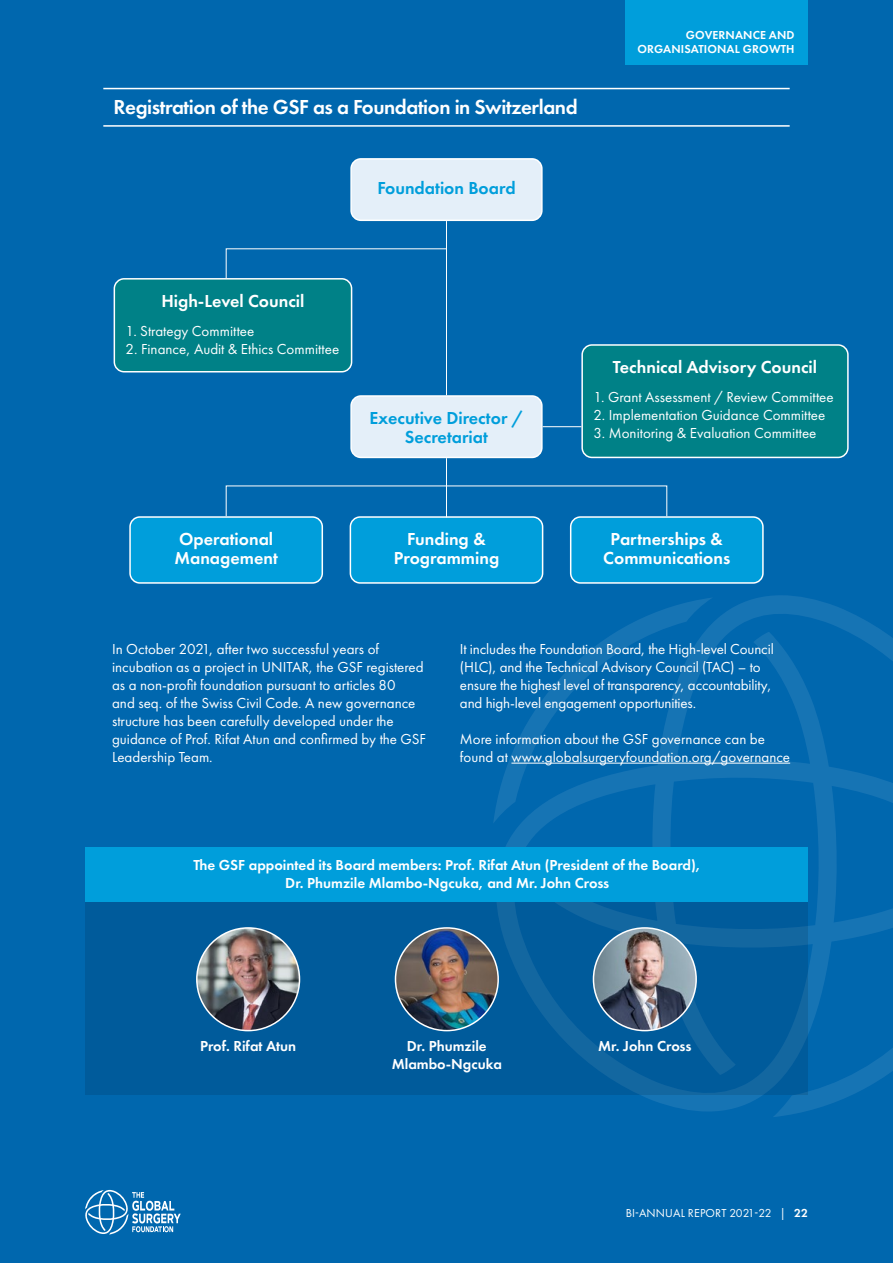
<style>
.page{position:relative;width:893px;height:1263px;background:#0067ae}
.page>*{position:absolute;margin:0;border:0;box-sizing:border-box;transform-origin:0 0}
.t1{font:600 21px "Futura PT";letter-spacing:-.02em;color:#fff}
.t2{font:600 18px/19.5px "Futura PT";color:#fff;text-align:center}
.t3{font:600 18px/19.5px "Futura PT";color:#009edb;text-align:center}
.t4{font:15px/18px "Futura PT";color:#fff}
.t5{font:600 15px/18px "Futura PT";color:#fff;text-align:center}
.t6{font:600 12px/14.4px "Futura PT";letter-spacing:.01em;color:#fff;text-align:right}
.t7{font:12px "Futura PT";letter-spacing:.01em;color:#fff}
.s1{font-weight:600}
</style>
<div class="page">
<svg style="left:85px;top:1190px;width:96px;height:44px"></svg>
<svg style="left:506px;top:824px;width:256px;height:287px"></svg>
<svg style="left:531px;top:595px;width:362px;height:278px"></svg>
<svg style="left:493px;top:597px;width:220px;height:227px"></svg>
<svg style="left:773px;top:873px;width:120px;height:244px"></svg>
<div style="left:625px;top:0;width:183px;height:64px;background:#009edb"></div>
<svg style="left:85px;top:902px;width:723px;height:193px;background:#035c9b"></svg>
<div style="left:85px;top:847px;width:723px;height:55px;background:#009edb"></div>
<hr style="left:103px;top:88px;width:687px;height:1px;background:#fff">
<hr style="left:103px;top:125px;width:687px;height:2px;background:#fff">
<div style="left:351px;top:159px;width:191px;height:61px;background:#e4eff9;border-radius:10px"></div>
<div style="left:350px;top:158px;width:193px;height:63px;border:2px solid #fff;border-radius:10px"></div>
<div style="left:114px;top:279px;width:238px;height:93px;background:#008187;border-radius:10px"></div>
<div style="left:114px;top:278px;width:238px;height:94px;border:2px solid #fff;border-radius:10px"></div>
<div style="left:582px;top:345px;width:266px;height:112px;background:#008187;border-radius:10px"></div>
<div style="left:581px;top:344px;width:268px;height:114px;border:2px solid #fff;border-radius:10px"></div>
<div style="left:351px;top:396px;width:191px;height:61px;background:#e4eff9;border-radius:10px"></div>
<div style="left:350px;top:395px;width:193px;height:63px;border:2px solid #fff;border-radius:10px"></div>
<div style="left:130px;top:517px;width:192px;height:66px;background:#009edb;border-radius:10px"></div>
<div style="left:129px;top:516px;width:194px;height:68px;border:2px solid #fff;border-radius:10px"></div>
<div style="left:350px;top:517px;width:193px;height:66px;background:#009edb;border-radius:10px"></div>
<div style="left:350px;top:516px;width:193px;height:68px;border:2px solid #fff;border-radius:10px"></div>
<div style="left:571px;top:517px;width:192px;height:66px;background:#009edb;border-radius:10px"></div>
<div style="left:570px;top:516px;width:194px;height:68px;border:2px solid #fff;border-radius:10px"></div>
<hr style="left:446px;top:221px;width:1px;height:174px;background:#fff">
<hr style="left:446px;top:458px;width:1px;height:59px;background:#fff">
<hr style="left:543px;top:426px;width:38px;height:1px;background:#fff">
<svg style="left:225px;top:248px;width:221px;height:31px"></svg>
<svg style="left:225px;top:485px;width:443px;height:32px"></svg>
<hr style="left:511px;top:763px;width:279px;height:1px;background:#fff">
<img style="left:197px;top:928px;width:102px;height:102px;border-radius:51px">
<div style="left:196px;top:927px;width:104px;height:104px;border:2px solid #fff;border-radius:50%"></div>
<img style="left:395px;top:928px;width:103px;height:102px;border-radius:51px">
<div style="left:395px;top:927px;width:104px;height:104px;border:2px solid #fff;border-radius:50%"></div>
<img style="left:593px;top:928px;width:103px;height:102px;border-radius:51px">
<div style="left:593px;top:927px;width:104px;height:104px;border:2px solid #fff;border-radius:50%"></div>
<h1 class="t1" style="left:114px;top:94px;width:466px">Registration of the GSF as a Foundation in Switzerland</h1>
<p class="t3" style="left:377px;top:178px;width:140px">Foundation Board</p>
<p class="t6" style="left:637px;top:28px;width:159px">GOVERNANCE AND<br>ORGANISATIONAL GROWTH</p>
<p class="t2" style="left:161px;top:291px;width:145px">High-Level Council</p>
<p class="t4" style="left:126px;top:322px;width:130px">1. Strategy Committee</p>
<p class="t4" style="left:126px;top:340px;width:215px">2. Finance, Audit &amp; Ethics Committee</p>
<p class="t3" style="left:369px;top:408px;width:155px">Executive Director /<br>Secretariat</p>
<p class="t2" style="left:613px;top:357px;width:206px">Technical Advisory Council</p>
<p class="t4" style="left:593px;top:388px;width:242px">1. Grant Assessment / Review Committee</p>
<p class="t4" style="left:593px;top:406px;width:233px">2. Implementation Guidance Committee</p>
<p class="t4" style="left:593px;top:424px;width:225px">3. Monitoring &amp; Evaluation Committee</p>
<p class="t2" style="left:174px;top:529px;width:105px;text-align:left">Operational<br>Management</p>
<p class="t2" style="left:394px;top:529px;width:107px">Funding &amp;<br>Programming</p>
<p class="t2" style="left:603px;top:529px;width:129px">Partnerships &amp;<br>Communications</p>
<p class="t4" style="left:112px;top:639px;width:316px">In October 2021, after two successful years of incubation as a project in UNITAR, the GSF registered as a non-profit foundation pursuant to articles 80<br>and seq. of the Swiss Civil Code. A new governance structure has been carefully developed under the guidance of Prof. Rifat Atun and confirmed by the GSF Leadership Team.</p>
<p class="t4" style="left:460px;top:639px;width:315px">It includes the Foundation Board, the High-level Council (HLC), and the Technical Advisory Council (TAC) – to ensure the highest level of transparency, accountability, and high-level engagement opportunities.</p>
<p class="t4" style="left:460px;top:729px;width:332px">More information about the GSF governance can be found at www.globalsurgeryfoundation.org/governance</p>
<p class="t5" style="left:194px;top:856px;width:509px">The GSF appointed its Board members: Prof. Rifat Atun (President of the Board),<br>Dr. Phumzile Mlambo-Ngcuka, and Mr. John Cross</p>
<p class="t5" style="left:200px;top:1037px;width:98px">Prof. Rifat Atun</p>
<p class="t5" style="left:392px;top:1037px;width:112px">Dr. Phumzile<br>Mlambo-Ngcuka</p>
<p class="t5" style="left:598px;top:1037px;width:95px">Mr. John Cross</p>
<p class="t7" style="left:626px;top:1206px;width:184px">BI-ANNUAL REPORT 2021-22 | <span class="s1">22</span></p>
</div>
